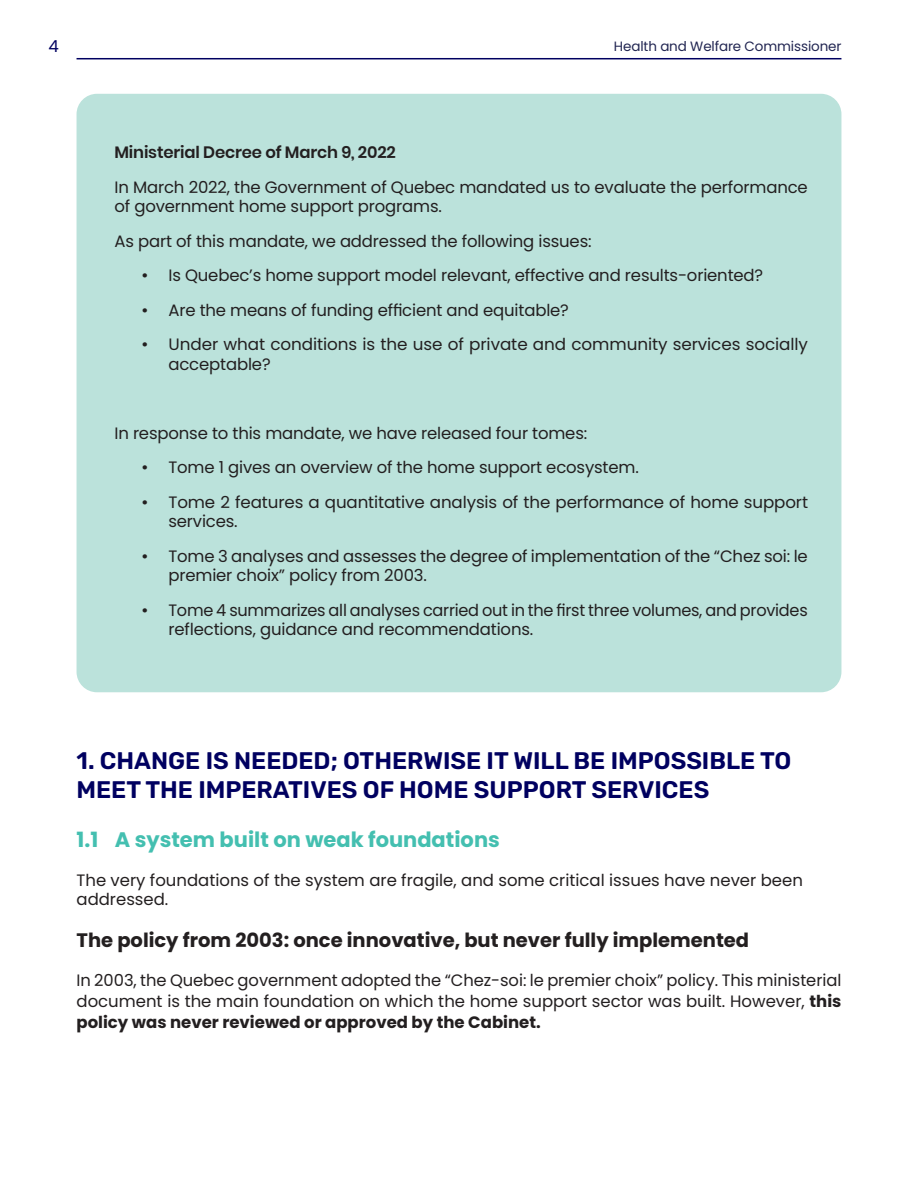
<style>
.page{position:relative;width:918px;height:1188px;background:#fff}
.page>*{position:absolute;margin:0;border:0;box-sizing:border-box;transform-origin:0 0}
.Titre_niveau_1{font:600 24px/28.8px "Rubik";color:#000060}
.Titre_niveau_2{font:700 21px "Poppins";color:#44bfb0}
.Titre_niveau_3{font:700 19.5px "Poppins";color:#231f20}
.paragraph{font:16.5px/19.5px "Poppins";letter-spacing:-.01em;color:#231f20}
.paragraph-2{font:600 16.5px "Poppins";letter-spacing:-.01em;color:#231f20}
.t1{font:16.5px "Poppins";color:#000060}
.t2{font:13.5px "Poppins";letter-spacing:-.01em;color:#222652}
.s1{font-weight:700}
</style>
<div class="page">
<hr style="left:77px;top:58px;width:764px;height:1px;background:#000060">
<div style="left:77px;top:94px;width:764px;height:598px;background:#bbe2db;border-radius:20px"></div>
<p class="t1" style="left:48px;top:37px;width:12px">4</p>
<p class="t2" style="left:614px;top:39px;width:229px">Health and Welfare Commissioner</p>
<p class="paragraph-2" style="left:114px;top:143px;width:283px">Ministerial Decree of March 9, 2022</p>
<p class="paragraph" style="left:114px;top:177px;width:695px">In March 2022, the Government of Quebec mandated us to evaluate the performance of government home support programs.</p>
<p class="paragraph" style="left:114px;top:231px;width:479px">As part of this mandate, we addressed the following issues:</p>
<p class="paragraph" style="left:141px;top:266px;width:623px">• Is Quebec’s home support model relevant, effective and results-oriented?</p>
<p class="paragraph" style="left:141px;top:300px;width:429px">• Are the means of funding efficient and equitable?</p>
<p class="paragraph" style="left:168px;top:335px;width:641px;text-indent:-27px">• Under what conditions is the use of private and community services socially acceptable?</p>
<p class="paragraph" style="left:114px;top:423px;width:474px">In response to this mandate, we have released four tomes:</p>
<p class="paragraph" style="left:141px;top:458px;width:499px">• Tome 1 gives an overview of the home support ecosystem.</p>
<p class="paragraph" style="left:168px;top:492px;width:641px;text-indent:-27px">• Tome 2 features a quantitative analysis of the performance of home support services.</p>
<p class="paragraph" style="left:168px;top:546px;width:641px;text-indent:-27px">• Tome 3 analyses and assesses the degree of implementation of the “Chez soi: le premier choix” policy from 2003.</p>
<p class="paragraph" style="left:168px;top:600px;width:641px;text-indent:-27px">• Tome 4 summarizes all analyses carried out in the first three volumes, and provides reflections, guidance and recommendations.</p>
<p class="Titre_niveau_1" style="left:77px;top:747px;width:716px">1. CHANGE IS NEEDED; OTHERWISE IT WILL BE IMPOSSIBLE TO<br>MEET THE IMPERATIVES OF HOME SUPPORT SERVICES</p>
<p class="Titre_niveau_2" style="left:77px;top:827px;width:425px">1.1 A system built on weak foundations</p>
<p class="paragraph" style="left:77px;top:870px;width:728px">The very foundations of the system are fragile, and some critical issues have never been addressed.</p>
<p class="Titre_niveau_3" style="left:77px;top:929px;width:674px">The policy from 2003: once innovative, but never fully implemented</p>
<p class="paragraph" style="left:77px;top:970px;width:766px;line-height:21px;text-align:justify">In 2003, the Quebec government adopted the “Chez-soi: le premier choix” policy. This ministerial document is the main foundation on which the home support sector was built. However, <span class="s1">this policy was never reviewed or approved by the Cabinet.</span></p>
</div>
